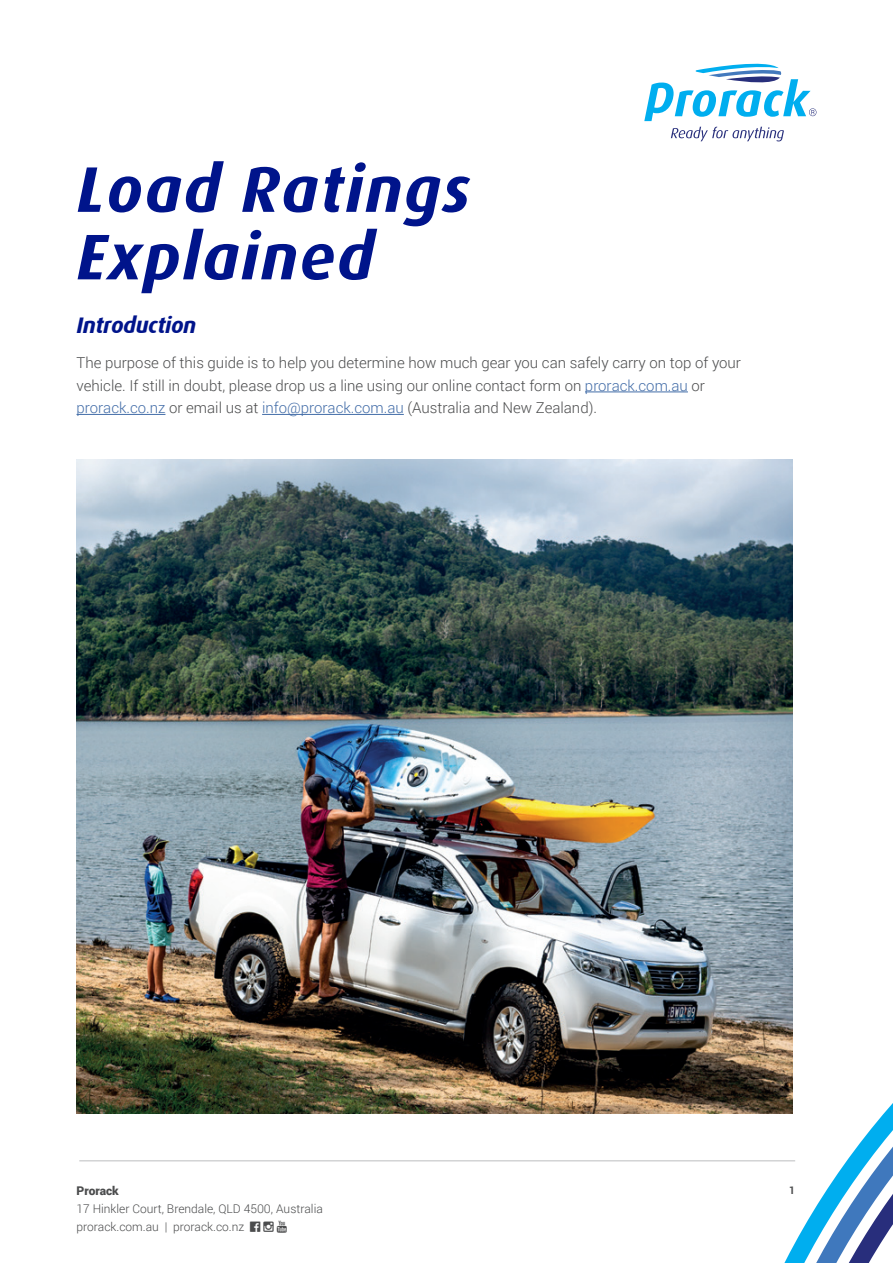
<style>
.page{position:relative;width:893px;height:1263px;background:#fff}
.page>*{position:absolute;margin:0;border:0;box-sizing:border-box;transform-origin:0 0}
.t1{font:italic 700 64.5px/67.5px "Dax";letter-spacing:.025em;color:#00148b}
.t2{font:italic 700 22.5px "Dax";letter-spacing:-.02em;color:#00148b}
.t3{font:300 15px/22.5px "Roboto";color:#4b4c4d}
.t4{font:300 12px/18px "Roboto";color:#4b4c4d}
.t5{font:900 12px "Roboto";color:#4b4c4d}
.t6{font:700 10.5px "Roboto";color:#4b4c4d}
.s1{color:#436da8}
</style>
<div class="page">
<svg style="left:671px;top:127px;width:113px;height:14px"></svg>
<svg style="left:644px;top:64px;width:172px;height:57px"></svg>
<svg style="left:763px;top:1074px;width:130px;height:189px"></svg>
<img style="left:77px;top:459px;width:715px;height:654px">
<hr style="left:585px;top:392px;width:103px;height:1px;background:#436da8">
<hr style="left:77px;top:414px;width:88px;height:1px;background:#436da8">
<hr style="left:262px;top:414px;width:142px;height:1px;background:#436da8">
<hr style="left:79px;top:1160px;width:716px;height:1px;background:#bcbdc0">
<p class="t1" style="left:77px;top:156px;width:395px">Load Ratings<br>Explained</p>
<p class="t2" style="left:77px;top:313px;width:121px">Introduction</p>
<p class="t3" style="left:77px;top:351px;width:666px">The purpose of this guide is to help you determine how much gear you can safely carry on top of your vehicle. If still in doubt, please drop us a line using our online contact form on <span class="s1">prorack.com.au</span> or <span class="s1">prorack.co.nz</span> or email us at <span class="s1">info@prorack.com.au</span> (Australia and New Zealand).</p>
<p class="t5" style="left:77px;top:1182px;width:44px">Prorack</p>
<p class="t4" style="left:77px;top:1199px;width:248px">17 Hinkler Court, Brendale, QLD 4500, Australia prorack.com.au | prorack.co.nz</p>
<p class="t6" style="left:789px;top:1183px;width:8px">1</p>
</div>
